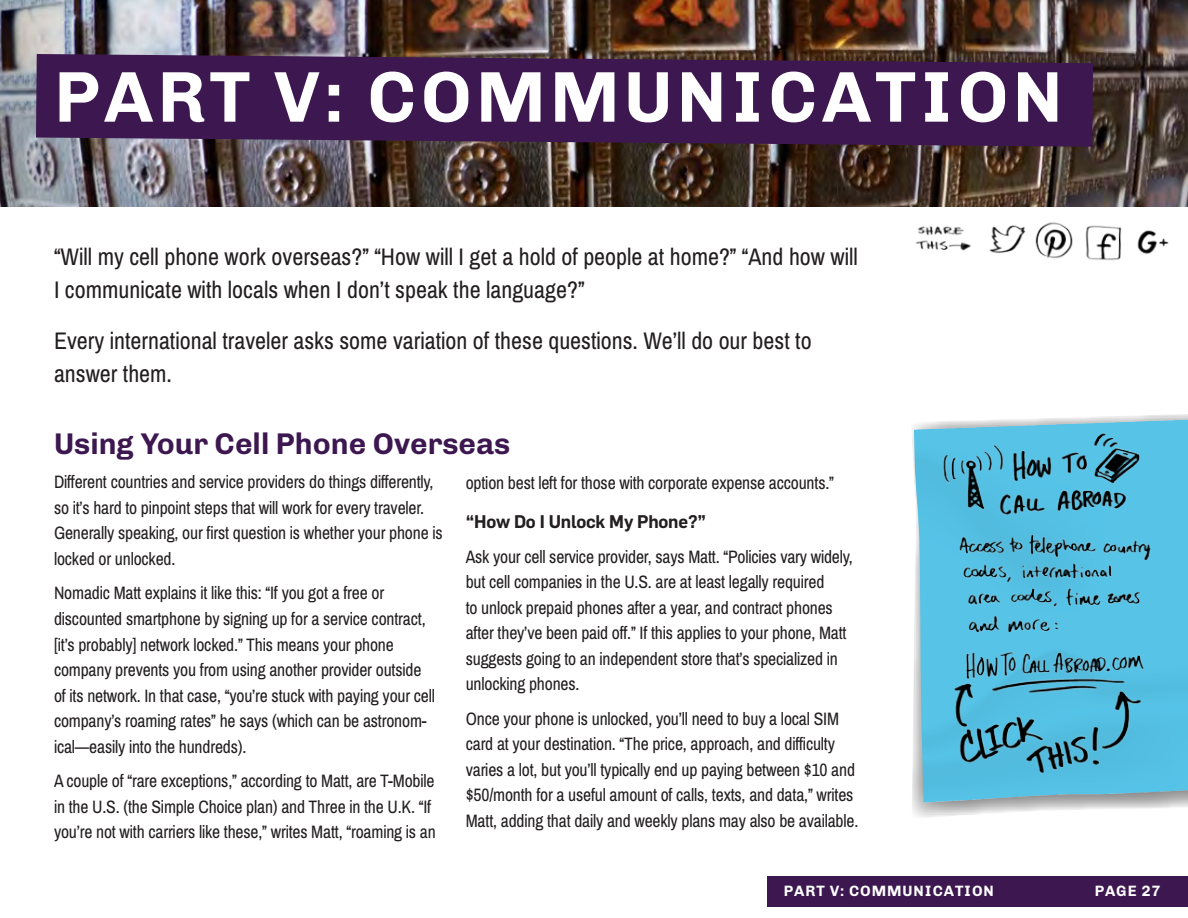
<style>
.page{position:relative;width:1188px;height:918px;background:#fff}
.page>*{position:absolute;margin:0;border:0;box-sizing:border-box;transform-origin:0 0}
.Section_Heading{font:700 72px "Chivo";letter-spacing:.06em;color:#fff}
.t1{font:700 30px "Chivo";color:#3d1850}
.Deck_2{font:24px/33px "Archivo Narrow";color:#231f20}
.t2{font:18px/25.5px "Archivo Narrow";letter-spacing:-.01em;color:#231f20}
.t3{font:600 18px "Flama";letter-spacing:-.01em;color:#231f20}
.Section_Heading-2{font:700 15px "Chivo";letter-spacing:.06em;color:#fff}
</style>
<div class="page">
<img style="left:0;top:0;width:1188px;height:207px">
<svg style="left:36px;top:54px;width:1057px;height:93px;background:#401d4f"></svg>
<img style="left:914px;top:420px;width:274px;height:383px">
<img style="left:941px;top:424px;width:222px;height:370px">
<img style="left:906px;top:202px;width:282px;height:58px">
<div style="left:768px;top:876px;width:420px;height:30px;background:#3d1850"></div>
<p class="Section_Heading" style="left:54px;top:55px;width:1010px">PART V: COMMUNICATION</p>
<p class="Deck_2" style="left:54px;top:241px;width:805px">“Will my cell phone work overseas?” “How will I get a hold of people at home?” “And how will<br>I communicate with locals when I don’t speak the language?”</p>
<p class="Deck_2" style="left:54px;top:325px;width:759px">Every international traveler asks some variation of these questions. We’ll do our best to answer them.</p>
<h1 class="t1" style="left:54px;top:426px;width:458px">Using Your Cell Phone Overseas</h1>
<p class="t2" style="left:54px;top:470px;width:390px">Different countries and service providers do things differently, so it’s hard to pinpoint steps that will work for every traveler.<br>Generally speaking, our first question is whether your phone is locked or unlocked.</p>
<p class="t2" style="left:54px;top:581px;width:383px">Nomadic Matt explains it like this: “If you got a free or discounted smartphone by signing up for a service contract, [it’s probably] network locked.” This means your phone company prevents you from using another provider outside of its network. In that case, “you’re stuck with paying your cell company’s roaming rates” he says (which can be astronom&shy;ical—easily into the hundreds).</p>
<p class="t2" style="left:54px;top:768px;width:383px">A couple of “rare exceptions,” according to Matt, are T-Mobile in the U.S. (the Simple Choice plan) and Three in the U.K. “If you’re not with carriers like these,” writes Matt, “roaming is an</p>
<p class="t2" style="left:466px;top:470px;width:370px">option best left for those with corporate expense accounts.”</p>
<h2 class="t3" style="left:466px;top:509px;width:242px">“How Do I Unlock My Phone?”</h2>
<p class="t2" style="left:466px;top:544px;width:389px">Ask your cell service provider, says Matt. “Policies vary widely, but cell companies in the U.S. are at least legally required<br>to unlock prepaid phones after a year, and contract phones after they’ve been paid off.” If this applies to your phone, Matt suggests going to an independent store that’s specialized in unlocking phones.</p>
<p class="t2" style="left:466px;top:706px;width:394px">Once your phone is unlocked, you’ll need to buy a local SIM card at your destination. “The price, approach, and difficulty varies a lot, but you’ll typically end up paying between $10 and $50/month for a useful amount of calls, texts, and data,” writes Matt, adding that daily and weekly plans may also be available.</p>
<p class="Section_Heading-2" style="left:784px;top:882px;width:212px">PART V: COMMUNICATION</p>
<p class="Section_Heading-2" style="left:1095px;top:882px;width:67px">PAGE 27</p>
</div>
